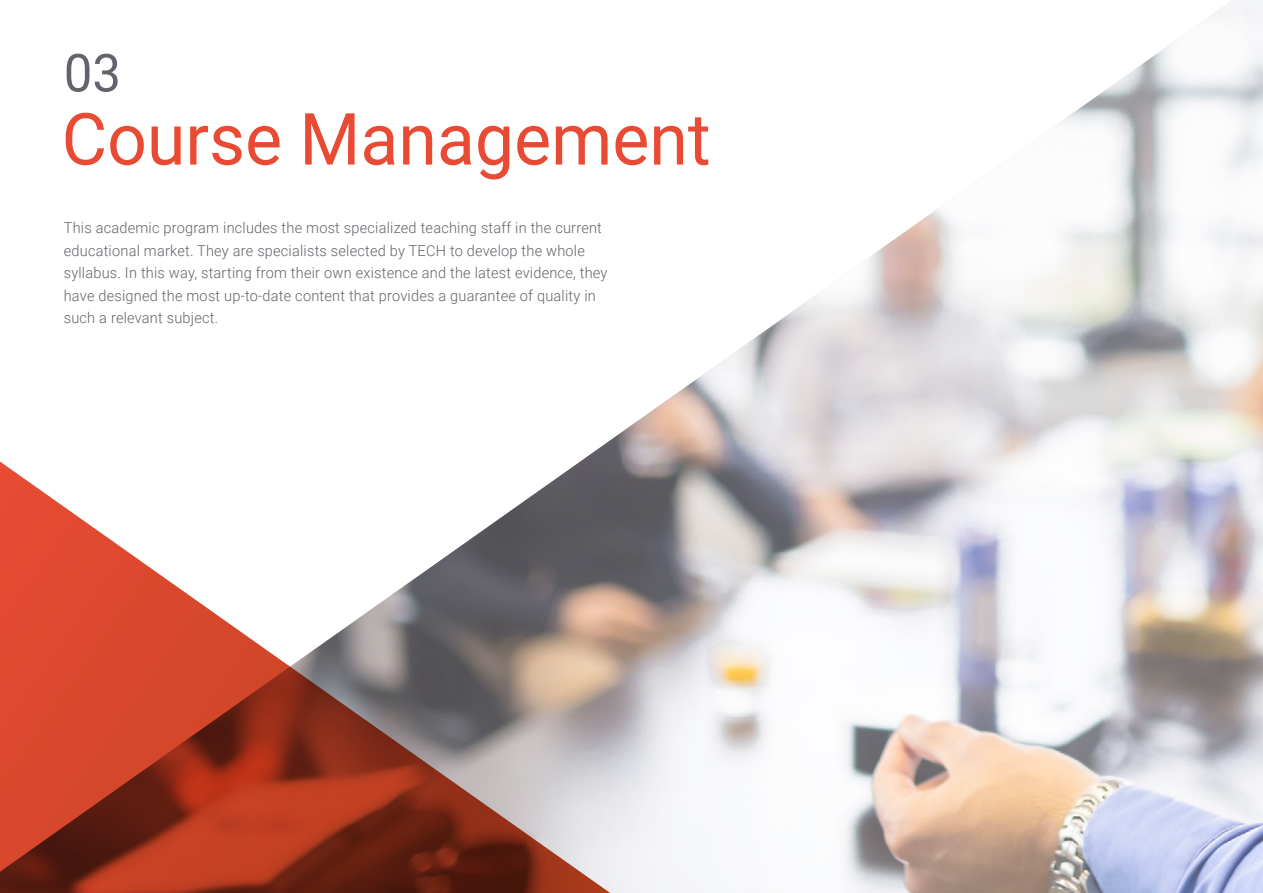
<style>
.page{position:relative;width:1263px;height:893px;background:#fff}
.page>*{position:absolute;margin:0;border:0;box-sizing:border-box;transform-origin:0 0}
.t1{font:72px "Roboto";color:#e94a34}
.t2{font:52.5px "Roboto";color:#61646a}
.t3{font:300 15px/22.5px "Roboto";letter-spacing:.015em;color:#61646a}
</style>
<div class="page">
<img style="left:602px;top:0;width:661px;height:893px">
<svg style="left:0;top:446px;width:640px;height:447px"></svg>
<h2 class="t2" style="left:64px;top:36px;width:59px">03</h2>
<h1 class="t1" style="left:62px;top:89px;width:650px">Course Management</h1>
<p class="t3" style="left:64px;top:216px;width:545px">This academic program includes the most specialized teaching staff in the current educational market. They are specialists selected by TECH to develop the whole syllabus. In this way, starting from their own existence and the latest evidence, they have designed the most up-to-date content that provides a guarantee of quality in such a relevant subject.</p>
</div>
